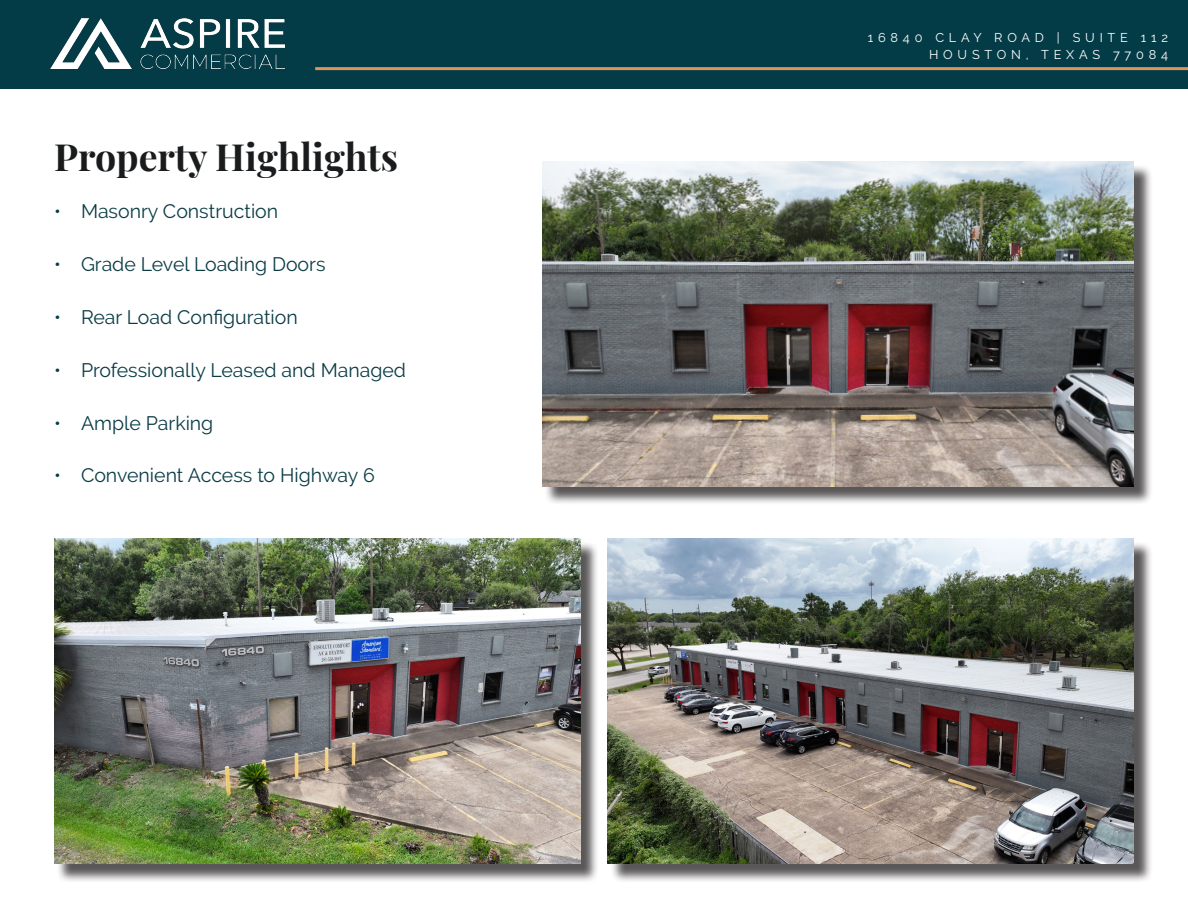
<style>
.page{position:relative;width:1188px;height:918px;background:#fff}
.page>*{position:absolute;margin:0;border:0;box-sizing:border-box;transform-origin:0 0}
.t1{font:700 37.5px "Playfair Display";color:#191b1d}
.t2{font:19.5px "Raleway";color:#0a3c46}
.t3{font:12.75px "Raleway";letter-spacing:.375em;color:#fff}
</style>
<div class="page">
<div style="left:0;top:0;width:1188px;height:88px;background:#033c46"></div>
<hr style="left:315px;top:67px;width:873px;height:3px;background:#e19459">
<img style="left:50px;top:19px;width:234px;height:50px">
<div style="left:544px;top:164px;width:609px;height:342px;background:#231f20;opacity:.75"></div>
<img style="left:542px;top:162px;width:592px;height:325px">
<div style="left:610px;top:541px;width:543px;height:342px;background:#231f20;opacity:.75"></div>
<img style="left:608px;top:539px;width:526px;height:325px">
<div style="left:56px;top:541px;width:543px;height:342px;background:#231f20;opacity:.75"></div>
<img style="left:54px;top:539px;width:526px;height:325px">
<p class="t1" style="left:54px;top:128px;width:346px">Property Highlights</p>
<p class="t2" style="left:54px;top:200px;width:226px">• Masonry Construction</p>
<p class="t2" style="left:54px;top:253px;width:273px">• Grade Level Loading Doors</p>
<p class="t2" style="left:54px;top:306px;width:245px">• Rear Load Configuration</p>
<p class="t2" style="left:54px;top:359px;width:353px">• Professionally Leased and Managed</p>
<p class="t2" style="left:54px;top:411px;width:161px">• Ample Parking</p>
<p class="t2" style="left:54px;top:464px;width:322px">• Convenient Access to Highway 6</p>
<p class="t3" style="left:868px;top:30px;width:302px">16840 CLAY ROAD | SUITE 112</p>
<p class="t3" style="left:929px;top:47px;width:241px">HOUSTON, TEXAS 77084</p>
</div>
